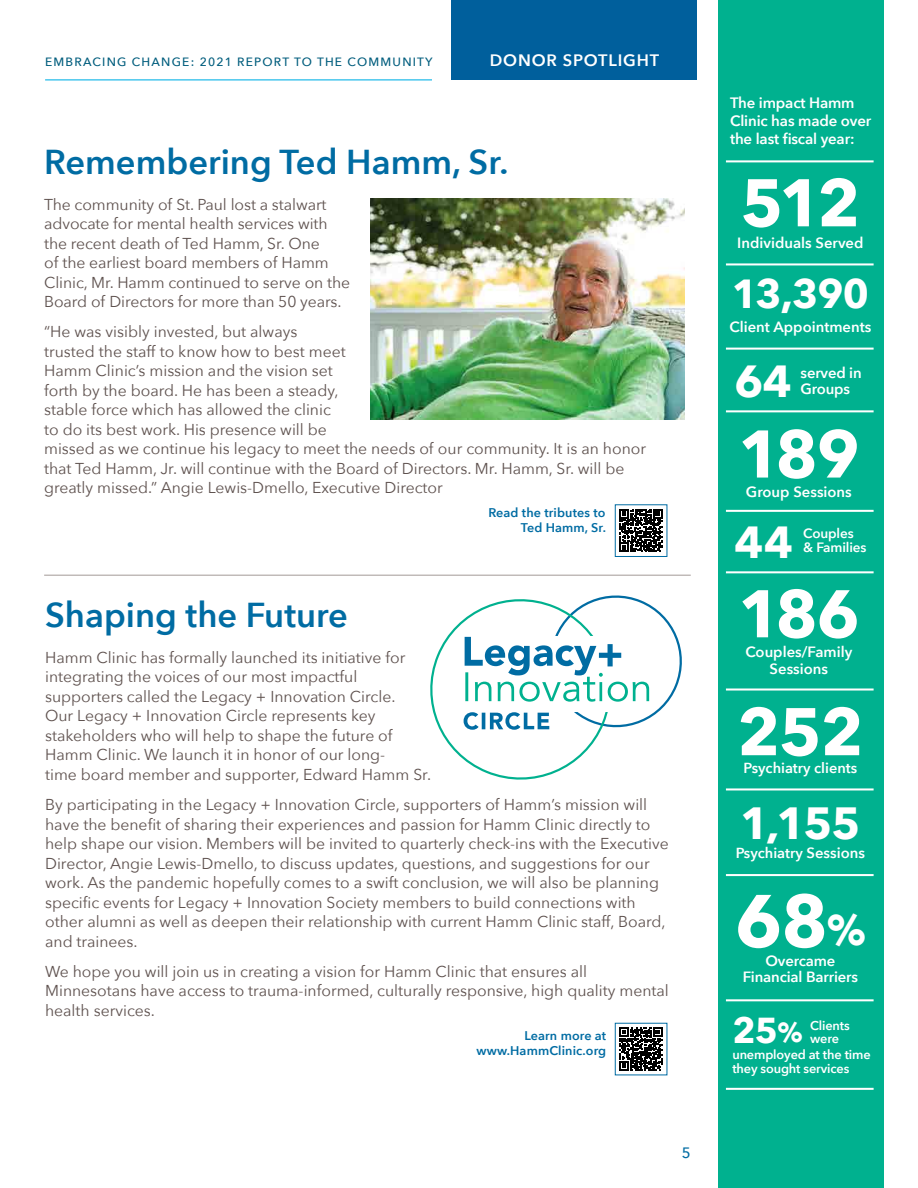
<style>
.page{position:relative;width:918px;height:1188px;background:#fff}
.page>*{position:absolute;margin:0;border:0;box-sizing:border-box;transform-origin:0 0}
.t1{font:700 73.35px "Avenir Next";color:#fff}
.t2{font:700 66.6px "Avenir Next";letter-spacing:-.045em;color:#fff}
.t3{font:700 45px "Avenir Next";color:#fff}
.t4{font:700 44.85px "Avenir Next";color:#fff}
.t5{font:700 40.5px "Avenir Next";color:#fff}
.t6{font:700 36px "Avenir Next";color:#fff}
.t7{font:600 34.5px "Avenir Next";color:#006ca3}
.t8{font:600 16.5px "Avenir Next";letter-spacing:.05em;color:#fff}
.t9{font:15.75px/19.5px "Avenir Next";color:#5e514e}
.t10{font:600 15px/18px "Avenir Next";letter-spacing:-.01em;color:#fff}
.t11{font:500 15px "Avenir Next";color:#006ca3}
.t12{font:600 14.85px/16.2px "Avenir Next";color:#fff;text-align:center}
.t13{font:600 14.55px "Avenir Next";color:#fff}
.t14{font:600 13.5px/14.9px "Avenir Next";letter-spacing:-.01em;color:#fff}
.t15{font:600 12.75px/16px "Avenir Next";letter-spacing:-.01em;color:#fff}
.t16{font:600 12.6px/14.7px "Avenir Next";letter-spacing:.01em;color:#006ca3;text-align:right}
.t17{font:500 12px "Avenir Next";letter-spacing:.1em;color:#005d7d}
.s1{font-size:36px}
.s2{font-size:14.85px}
.s3{font-size:42.75px}
.s4{font-size:27.6px}
</style>
<div class="page">
<div style="left:452px;top:0;width:245px;height:80px;background:#005f9c"></div>
<svg style="left:430px;top:595px;width:252px;height:185px"></svg>
<div style="left:718px;top:0;width:165px;height:1188px;background:#00b18f"></div>
<img style="left:371px;top:199px;width:314px;height:221px">
<hr style="left:726px;top:263px;width:148px;height:2px;background:#fff">
<hr style="left:726px;top:348px;width:148px;height:2px;background:#fff">
<hr style="left:726px;top:510px;width:148px;height:2px;background:#fff">
<hr style="left:726px;top:689px;width:148px;height:2px;background:#fff">
<hr style="left:726px;top:160px;width:148px;height:2px;background:#fff">
<hr style="left:726px;top:410px;width:148px;height:2px;background:#fff">
<hr style="left:726px;top:571px;width:148px;height:2px;background:#fff">
<hr style="left:726px;top:788px;width:148px;height:2px;background:#fff">
<hr style="left:726px;top:874px;width:148px;height:2px;background:#fff">
<hr style="left:726px;top:999px;width:148px;height:2px;background:#fff">
<hr style="left:45px;top:79px;width:387px;height:2px;background:#49c7ed">
<hr style="left:44px;top:575px;width:647px;height:1px;background:#a39a97">
<svg style="left:619px;top:1027px;width:44px;height:44px"></svg>
<svg style="left:620px;top:1028px;width:42px;height:42px"></svg>
<svg style="left:620px;top:509px;width:42px;height:43px"></svg>
<div style="left:615px;top:504px;width:52px;height:53px;border:1px solid #006ca3"></div>
<hr style="left:726px;top:1088px;width:148px;height:2px;background:#fff">
<p class="t17" style="left:45px;top:51px;width:389px">EMBRACING CHANGE: 2021 REPORT TO THE COMMUNITY</p>
<p class="t8" style="left:490px;top:46px;width:171px">DONOR SPOTLIGHT</p>
<p class="t7" style="left:44px;top:132px;width:466px">Remembering Ted Hamm, Sr.</p>
<p class="t9" style="left:44px;top:194px;width:308px">The community of St. Paul lost a stalwart advocate for mental health services with the recent death of Ted Hamm, Sr. One<br>of the earliest board members of Hamm Clinic, Mr. Hamm continued to serve on the Board of Directors for more than 50 years.</p>
<p class="t9" style="left:44px;top:321px;width:604px">“He was visibly invested, but always<br>trusted the staff to know how to best meet<br>Hamm Clinic’s mission and the vision set<br>forth by the board. He has been a steady,<br>stable force which has allowed the clinic<br>to do its best work. His presence will be<br>missed as we continue his legacy to meet the needs of our community. It is an honor that Ted Hamm, Jr. will continue with the Board of Directors. Mr. Hamm, Sr. will be greatly missed.” Angie Lewis-Dmello, Executive Director</p>
<p class="t16" style="left:488px;top:505px;width:119px">Read the tributes to<br>Ted Hamm, Sr.</p>
<p class="t7" style="left:45px;top:586px;width:304px">Shaping the Future</p>
<p class="t9" style="left:45px;top:647px;width:388px">Hamm Clinic has formally launched its initiative for integrating the voices of our most impactful supporters called the Legacy + Innovation Circle.<br>Our Legacy + Innovation Circle represents key stakeholders who will help to shape the future of Hamm Clinic. We launch it in honor of our long-<br>time board member and supporter, Edward Hamm Sr.</p>
<p class="t9" style="left:45px;top:794px;width:625px">By participating in the Legacy + Innovation Circle, supporters of Hamm’s mission will have the benefit of sharing their experiences and passion for Hamm Clinic directly to help shape our vision. Members will be invited to quarterly check-ins with the Executive Director, Angie Lewis-Dmello, to discuss updates, questions, and suggestions for our work. As the pandemic hopefully comes to a swift conclusion, we will also be planning specific events for Legacy + Innovation Society members to build connections with other alumni as well as deepen their relationship with current Hamm Clinic staff, Board, and trainees.</p>
<p class="t9" style="left:45px;top:961px;width:625px">We hope you will join us in creating a vision for Hamm Clinic that ensures all<br>Minnesotans have access to trauma-informed, culturally responsive, high quality mental health services.</p>
<p class="t16" style="left:477px;top:1028px;width:131px">Learn more at www.HammClinic.org</p>
<p class="t11" style="left:682px;top:1140px;width:10px">5</p>
<p class="t10" style="left:730px;top:94px;width:143px">The impact Hamm<br>Clinic has made over the last fiscal year:</p>
<p class="t2" style="left:741px;top:145px;width:121px">512</p>
<p class="t12" style="left:737px;top:234px;width:128px">Individuals Served</p>
<p class="t5" style="left:732px;top:259px;width:139px">13,390</p>
<p class="t12" style="left:729px;top:318px;width:143px">Client Appointments</p>
<p class="t4" style="left:735px;top:342px;width:59px">64</p>
<p class="t12" style="left:801px;top:364px;width:63px;text-align:left">served in<br>Groups</p>
<p class="t2" style="left:738px;top:397px;width:123px">189</p>
<p class="t12" style="left:746px;top:483px;width:107px">Group Sessions</p>
<p class="t4" style="left:735px;top:503px;width:60px">44</p>
<p class="t14" style="left:803px;top:525px;width:65px">Couples &amp; Families</p>
<p class="t2" style="left:738px;top:556px;width:123px">186</p>
<p class="t12" style="left:745px;top:642px;width:108px;line-height:17.5px">Couples/Family<br>Sessions</p>
<p class="t2" style="left:737px;top:674px;width:128px">252</p>
<p class="t13" style="left:744px;top:756px;width:115px">Psychiatry clients</p>
<p class="t3" style="left:740px;top:784px;width:122px">1<span class="s1">,</span>155</p>
<p class="t13" style="left:736px;top:841px;width:131px">Psychiatry <span class="s2">Sessions</span></p>
<p class="t1" style="left:735px;top:858px;width:132px">68<span class="s3">%</span></p>
<p class="t12" style="left:743px;top:952px;width:117px">Overcame<br>Financial Barriers</p>
<p class="t6" style="left:732px;top:999px;width:72px">25<span class="s4">%</span></p>
<p class="t15" style="left:810px;top:1017px;width:41px">Clients</p>
<p class="t15" style="left:732px;top:1030px;width:140px;text-indent:78px">were unemployed at the time</p>
<p class="t15" style="left:732px;top:1060px;width:119px">they sought services</p>
</div>
